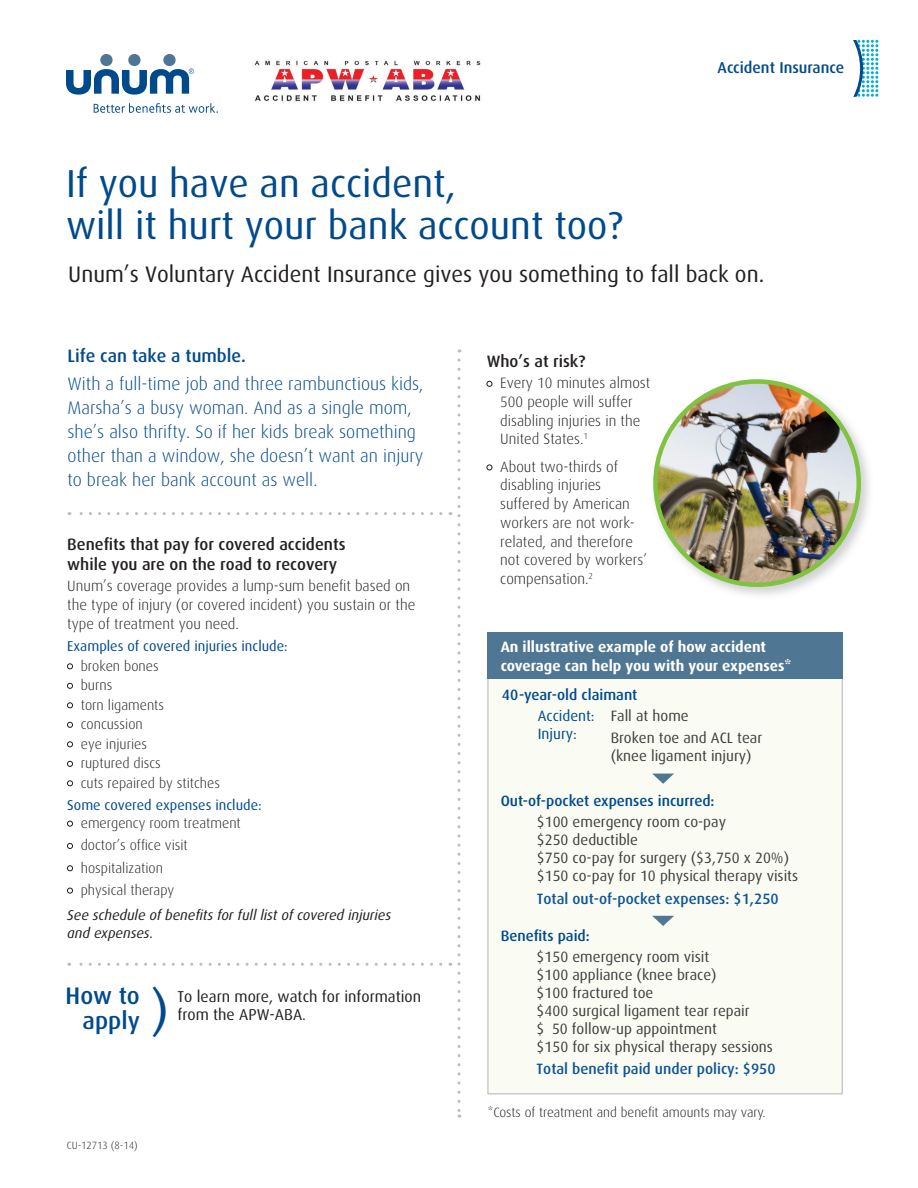
<style>
.page{position:relative;width:918px;height:1188px;background:#fff}
.page>*{position:absolute;margin:0;border:0;box-sizing:border-box;transform-origin:0 0}
.t1{font:39px/42px "Dax";color:#004a8c}
.t2{font:500 24px/25.5px "Dax";color:#004a8c}
.t3{font:22.5px "Dax";color:#231f20}
.t4{font:300 18px/24px "Dax";color:#004a8c}
.t5{font:500 18px "Dax";color:#004a8c}
.t6{font:500 16.5px/20.2px "Dax";color:#231f20}
.t7{font:15.75px/18.8px "Dax";color:#231f20}
.t8{font:500 15.75px "Dax Pro";color:#004a8c}
.t9{font:300 15px/18.8px "Dax";color:#231f20}
.t10{font:15px/18px "Dax";color:#3e3e3f}
.t11{font:700 15px/18.8px "Dax Pro";color:#fff}
.t12{font:500 15px "Dax";color:#115595}
.t13{font:500 15px "Dax Pro";color:#004a8c}
.t14{font:15px/18.8px "Dax";color:#004a8c}
.t15{font:300 14.25px/19.5px "Dax";color:#231f20}
.t16{font:italic 14.25px/18px "Dax Pro";color:#231f20}
.t17{font:14.25px "Dax";color:#004a8c}
.t18{font:300 13.5px "Dax Pro";color:#231f20}
.t19{font:300 10.5px "Dax";color:#231f20}
.s1{font-size:15px}
</style>
<div class="page">
<img style="left:653px;top:379px;width:216px;height:216px">
<img style="left:656px;top:382px;width:203px;height:203px;border-radius:102px">
<svg style="left:67px;top:664px;width:6px;height:5px"></svg>
<svg style="left:67px;top:683px;width:6px;height:6px"></svg>
<svg style="left:67px;top:703px;width:6px;height:5px"></svg>
<svg style="left:67px;top:722px;width:6px;height:6px"></svg>
<svg style="left:67px;top:742px;width:6px;height:5px"></svg>
<svg style="left:67px;top:761px;width:6px;height:6px"></svg>
<svg style="left:67px;top:781px;width:6px;height:5px"></svg>
<svg style="left:67px;top:821px;width:6px;height:5px"></svg>
<svg style="left:67px;top:843px;width:6px;height:6px"></svg>
<svg style="left:67px;top:866px;width:6px;height:5px"></svg>
<svg style="left:67px;top:888px;width:6px;height:5px"></svg>
<svg style="left:458px;top:360px;width:2px;height:758px"></svg>
<svg style="left:69px;top:512px;width:372px;height:3px"></svg>
<svg style="left:487px;top:381px;width:5px;height:6px"></svg>
<svg style="left:487px;top:465px;width:5px;height:5px"></svg>
<div style="left:487px;top:642px;width:356px;height:453px;background:#fafcf3;border:2px solid #cbc9cd"></div>
<div style="left:487px;top:633px;width:356px;height:46px;background:#4f7793"></div>
<svg style="left:652px;top:774px;width:22px;height:10px"></svg>
<svg style="left:652px;top:916px;width:22px;height:10px"></svg>
<svg style="left:853px;top:40px;width:25px;height:57px"></svg>
<img style="left:254px;top:60px;width:227px;height:42px">
<div style="left:100px;top:54px;width:13px;height:12px;background:#4f7793;border-radius:50%"></div>
<div style="left:128px;top:54px;width:13px;height:12px;background:#4f7793;border-radius:50%"></div>
<div style="left:163px;top:54px;width:13px;height:12px;background:#4f7793;border-radius:50%"></div>
<svg style="left:66px;top:69px;width:128px;height:26px"></svg>
<svg style="left:94px;top:103px;width:124px;height:10px"></svg>
<svg style="left:69px;top:963px;width:372px;height:3px"></svg>
<p class="t8" style="left:718px;top:58px;width:128px">Accident Insurance</p>
<h1 class="t1" style="left:66px;top:163px;width:558px">If you have an accident,<br>will it hurt your bank account too?</h1>
<h3 class="t3" style="left:68px;top:261px;width:698px">Unum’s Voluntary Accident Insurance gives you something to fall back on.</h3>
<p class="t5" style="left:68px;top:346px;width:180px">Life can take a tumble.</p>
<p class="t4" style="left:68px;top:372px;width:358px">With a full-time job and three rambunctious kids, Marsha’s a busy woman. And as a single mom, she’s also thrifty. So if her kids break something other than a window, she doesn’t want an injury to break her bank account as well.</p>
<p class="t6" style="left:67px;top:534px;width:280px">Benefits that pay for covered accidents while you are on the road to recovery</p>
<p class="t9" style="left:67px;top:577px;width:350px">Unum’s coverage provides a lump-sum benefit based on the type of injury (or covered incident) you sustain or the type of treatment you need.</p>
<p class="t17" style="left:67px;top:638px;width:222px">Examples of covered injuries include:</p>
<p class="t15" style="left:81px;top:656px;width:141px">broken bones<br>burns<br>torn ligaments concussion<br>eye injuries<br>ruptured discs<br>cuts repaired by stitches</p>
<p class="t17" style="left:67px;top:797px;width:196px">Some covered expenses include:</p>
<p class="t15" style="left:81px;top:812px;width:162px;line-height:22.4px">emergency room treatment doctor’s office visit hospitalization<br>physical therapy</p>
<p class="t16" style="left:67px;top:905px;width:325px">See schedule of benefits for full list of covered injuries and expenses.</p>
<h2 class="t2" style="left:83px;top:983px;width:88px;text-indent:-17px">How to apply <sup>)</sup></h2>
<p class="t7" style="left:178px;top:987px;width:245px">To learn more, watch for information from the APW-ABA<span class="s1">.</span></p>
<p class="t19" style="left:67px;top:1139px;width:73px">CU-12713 (8-14)</p>
<p class="t6" style="left:487px;top:351px;width:100px">Who’s at risk?</p>
<p class="t9" style="left:500px;top:374px;width:152px">Every 10 minutes almost<br>500 people will suffer disabling injuries in the<br>United States.<sup>1</sup></p>
<p class="t9" style="left:500px;top:457px;width:148px">About two-thirds of disabling injuries suffered by American workers are not work&shy;related, and therefore not covered by workers’ compensation.<sup>2</sup></p>
<p class="t11" style="left:501px;top:637px;width:292px">An illustrative example of how accident coverage can help you with your expenses*</p>
<p class="t10" style="left:611px;top:704px;width:153px;line-height:22.4px">Fall at home<br>Broken toe and ACL tear</p>
<p class="t10" style="left:611px;top:747px;width:143px">(knee ligament injury)</p>
<p class="t13" style="left:502px;top:686px;width:137px">40-year-old claimant</p>
<p class="t14" style="left:538px;top:706px;width:59px">Accident:<br>Injury:</p>
<p class="t13" style="left:501px;top:791px;width:215px">Out-of-pocket expenses incurred:</p>
<p class="t10" style="left:537px;top:812px;width:263px">$100 emergency room co-pay<br>$250 deductible<br>$750 co-pay for surgery ($3,750 x 20%) $150 co-pay for 10 physical therapy visits</p>
<p class="t12" style="left:537px;top:890px;width:243px">Total out-of-pocket expenses: $1,250</p>
<p class="t13" style="left:501px;top:927px;width:91px">Benefits paid:</p>
<p class="t10" style="left:537px;top:948px;width:238px">$150 emergency room visit<br>$100 appliance (knee brace)<br>$100 fractured toe<br>$400 surgical ligament tear repair<br>$ 50 follow-up appointment<br>$150 for six physical therapy sessions</p>
<p class="t12" style="left:537px;top:1061px;width:241px">Total benefit paid under policy: $950</p>
<p class="t18" style="left:488px;top:1103px;width:279px">*Costs of treatment and benefit amounts may vary.</p>
</div>
